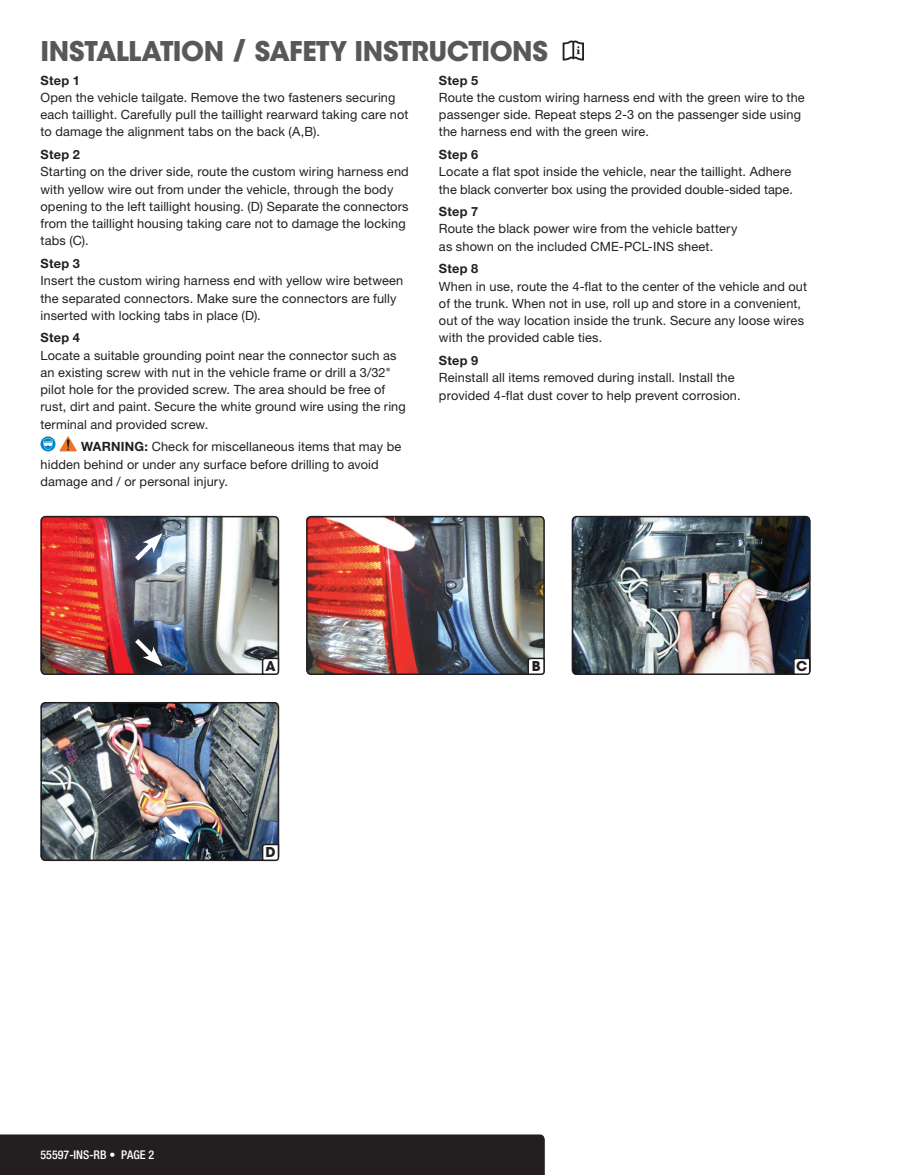
<style>
.page{position:relative;width:905px;height:1175px;background:#fff}
.page>*{position:absolute;margin:0;border:0;box-sizing:border-box;transform-origin:0 0}
.t1{font:700 27px "ITC Avant Garde Std";letter-spacing:-.015em;color:#57585a}
.t2{font:700 13.5px "ITC Avant Garde Std";color:#231f20}
.t3{font:12.75px/17.2px "Helvetica Neue LT Std";letter-spacing:.01em;color:#231f20}
.t4{font:700 12.75px "Helvetica Neue LT Std";letter-spacing:.02em;color:#231f20}
.t5{font:500 condensed 12px "Helvetica Neue LT Std";color:#fff}
.s1{font-weight:700}
</style>
<div class="page">
<img style="left:43px;top:517px;width:236px;height:155px">
<div style="left:40px;top:516px;width:239px;height:159px;border:2px solid #231f20;border-radius:4px"></div>
<img style="left:309px;top:516px;width:235px;height:156px">
<div style="left:306px;top:516px;width:238px;height:159px;border:2px solid #231f20;border-radius:4px"></div>
<img style="left:574px;top:516px;width:236px;height:156px">
<div style="left:571px;top:516px;width:239px;height:159px;border:2px solid #231f20;border-radius:4px"></div>
<img style="left:43px;top:705px;width:233px;height:153px">
<div style="left:40px;top:702px;width:239px;height:159px;border:2px solid #231f20;border-radius:4px"></div>
<svg style="left:261px;top:657px;width:19px;height:18px"></svg>
<svg style="left:526px;top:657px;width:19px;height:18px"></svg>
<svg style="left:792px;top:657px;width:19px;height:18px"></svg>
<svg style="left:261px;top:843px;width:19px;height:18px"></svg>
<svg style="left:562px;top:41px;width:22px;height:19px"></svg>
<svg style="left:130px;top:533px;width:32px;height:32px"></svg>
<svg style="left:130px;top:634px;width:32px;height:32px"></svg>
<svg style="left:158px;top:811px;width:32px;height:32px"></svg>
<svg style="left:60px;top:436px;width:17px;height:15px"></svg>
<svg style="left:41px;top:436px;width:14px;height:15px"></svg>
<svg style="left:43px;top:438px;width:10px;height:12px"></svg>
<div style="left:0;top:1134px;width:544px;height:40px;background:#231f20"></div>
<h1 class="t1" style="left:40px;top:33px;width:509px">INSTALLATION / SAFETY INSTRUCTIONS</h1>
<p class="t4" style="left:40px;top:72px;width:41px">Step 1</p>
<p class="t3" style="left:40px;top:89px;width:369px">Open the vehicle tailgate. Remove the two fasteners securing each taillight. Carefully pull the taillight rearward taking care not to damage the alignment tabs on the back (A,B).</p>
<p class="t4" style="left:40px;top:147px;width:41px">Step 2</p>
<p class="t3" style="left:40px;top:163px;width:370px">Starting on the driver side, route the custom wiring harness end with yellow wire out from under the vehicle, through the body opening to the left taillight housing. (D) Separate the connectors from the taillight housing taking care not to damage the locking tabs (C).</p>
<p class="t4" style="left:40px;top:255px;width:41px">Step 3</p>
<p class="t3" style="left:40px;top:272px;width:364px">Insert the custom wiring harness end with yellow wire between the separated connectors. Make sure the connectors are fully inserted with locking tabs in place (D).</p>
<p class="t4" style="left:40px;top:330px;width:41px">Step 4</p>
<p class="t3" style="left:40px;top:346px;width:367px">Locate a suitable grounding point near the connector such as an existing screw with nut in the vehicle frame or drill a 3/32" pilot hole for the provided screw. The area should be free of rust, dirt and paint. Secure the white ground wire using the ring terminal and provided screw.</p>
<p class="t3" style="left:40px;top:438px;width:362px;text-indent:41px"><span class="s1">WARNING:</span> Check for miscellaneous items that may be hidden behind or under any surface before drilling to avoid damage and / or personal injury.</p>
<p class="t4" style="left:439px;top:72px;width:41px">Step 5</p>
<p class="t3" style="left:439px;top:88px;width:367px">Route the custom wiring harness end with the green wire to the passenger side. Repeat steps 2-3 on the passenger side using the harness end with the green wire.</p>
<p class="t4" style="left:439px;top:147px;width:41px">Step 6</p>
<p class="t3" style="left:439px;top:163px;width:355px">Locate a flat spot inside the vehicle, near the taillight. Adhere the black converter box using the provided double-sided tape.</p>
<p class="t4" style="left:439px;top:204px;width:41px">Step 7</p>
<p class="t3" style="left:439px;top:220px;width:300px">Route the black power wire from the vehicle battery as shown on the included CME-PCL-INS sheet.</p>
<p class="t4" style="left:439px;top:261px;width:41px">Step 8</p>
<p class="t3" style="left:439px;top:277px;width:370px">When in use, route the 4-flat to the center of the vehicle and out of the trunk. When not in use, roll up and store in a convenient, out of the way location inside the trunk. Secure any loose wires with the provided cable ties.</p>
<p class="t4" style="left:439px;top:352px;width:41px">Step 9</p>
<p class="t3" style="left:439px;top:369px;width:303px">Reinstall all items removed during install. Install the provided 4-flat dust cover to help prevent corrosion.</p>
<p class="t2" style="left:265px;top:657px;width:12px">A</p>
<p class="t2" style="left:531px;top:657px;width:10px">B</p>
<p class="t2" style="left:796px;top:657px;width:13px">C</p>
<p class="t2" style="left:265px;top:843px;width:12px">D</p>
<p class="t5" style="left:40px;top:1147px;width:115px">55597-INS-RB • PAGE 2</p>
</div>
